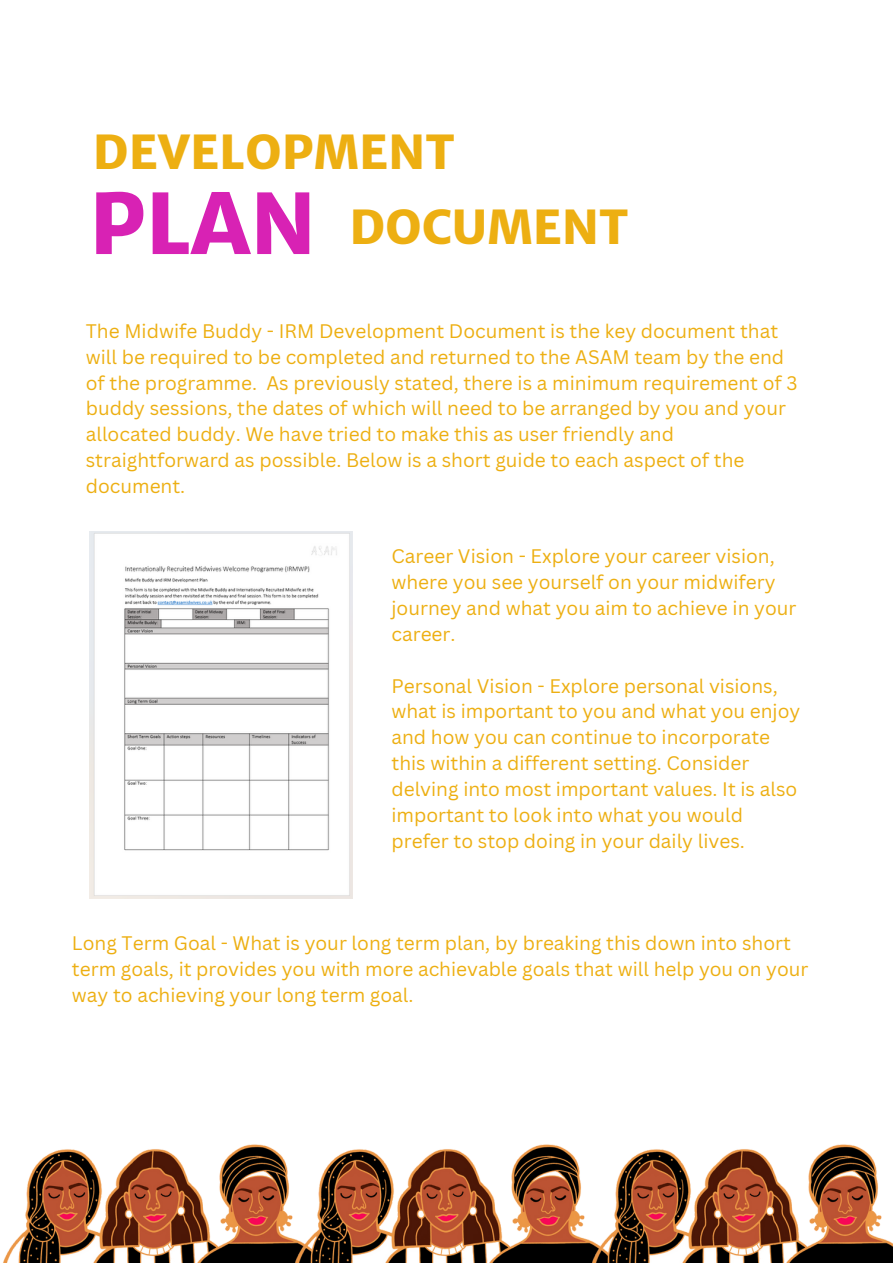
<style>
.page{position:relative;width:893px;height:1264px;background:#fff}
.page>*{position:absolute;margin:0;border:0;box-sizing:border-box;transform-origin:0 0}
.t1{font:800 82.95px "Merriweather Sans";color:#d822b4}
.t2{font:800 46.95px "Merriweather Sans";color:#edaf12}
.t3{font:19.05px/25.8px "Canva Sans";color:#edaf12}
</style>
<div class="page">
<img style="left:89px;top:531px;width:263px;height:367px">
<img style="left:3px;top:1144px;width:289px;height:118px">
<img style="left:292px;top:1144px;width:297px;height:118px">
<img style="left:589px;top:1144px;width:303px;height:118px">
<p class="t2" style="left:93px;top:122px;width:363px">DEVELOPMENT</p>
<p class="t1" style="left:89px;top:172px;width:228px">PLAN</p>
<p class="t2" style="left:349px;top:198px;width:280px">DOCUMENT</p>
<p class="t3" style="left:86px;top:317px;width:713px">The Midwife Buddy - IRM Development Document is the key document that will be required to be completed and returned to the ASAM team by the end of the programme. As previously stated, there is a minimum requirement of 3 buddy sessions, the dates of which will need to be arranged by you and your allocated buddy. We have tried to make this as user friendly and straightforward as possible. Below is a short guide to each aspect of the document.</p>
<p class="t3" style="left:391px;top:543px;width:406px">Career Vision - Explore your career vision, where you see yourself on your midwifery journey and what you aim to achieve in your career.</p>
<p class="t3" style="left:391px;top:672px;width:410px">Personal Vision - Explore personal visions, what is important to you and what you enjoy and how you can continue to incorporate this within a different setting. Consider delving into most important values. It is also important to look into what you would prefer to stop doing in your daily lives.</p>
<p class="t3" style="left:72px;top:929px;width:738px">Long Term Goal - What is your long term plan, by breaking this down into short term goals, it provides you with more achievable goals that will help you on your way to achieving your long term goal.</p>
</div>
